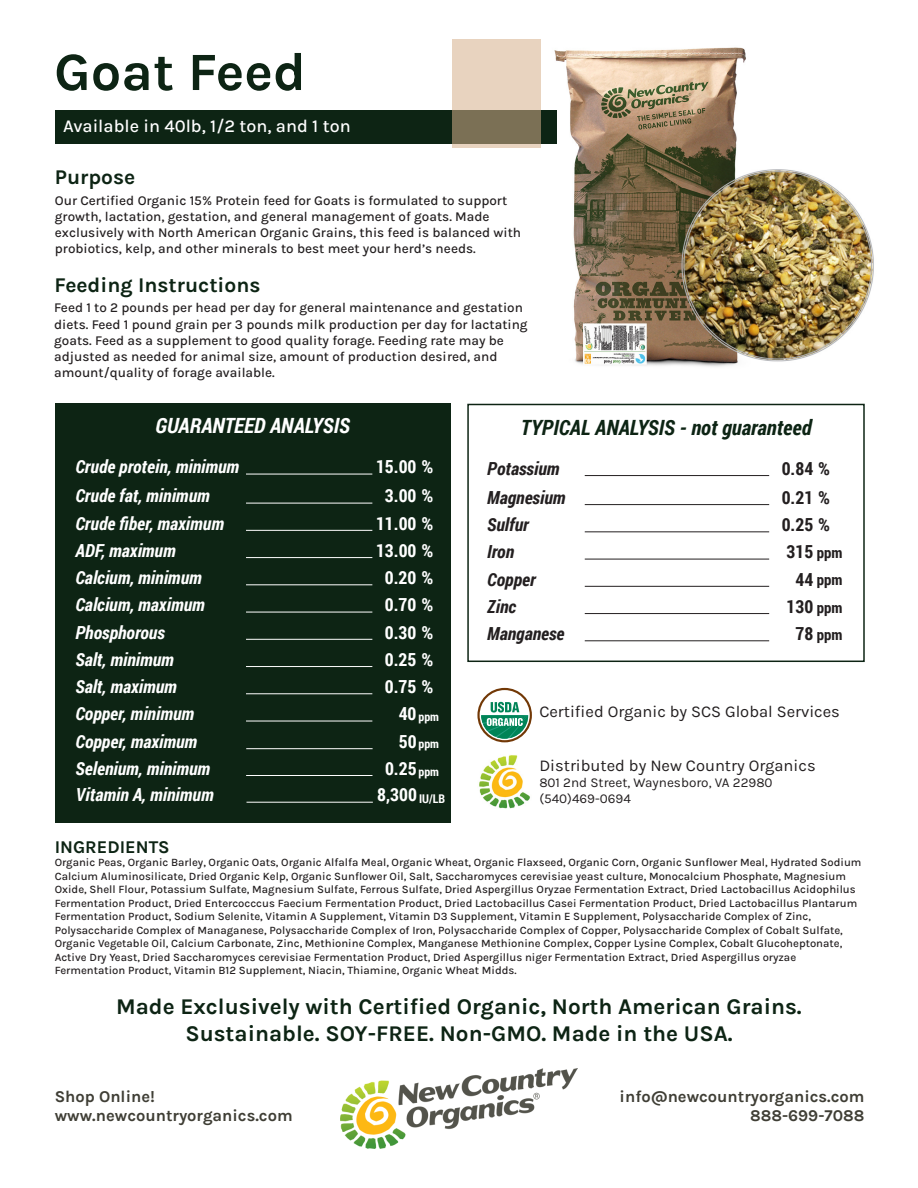
<style>
.page{position:relative;width:918px;height:1188px;background:#fff}
.page>*{position:absolute;margin:0;border:0;box-sizing:border-box;transform-origin:0 0}
.t1{font:700 54px "Karla";color:#0d2414}
.t2{font:700 22.5px/27px "Karla";color:#0d2414;text-align:center}
.t3{font:italic 700 21px "Roboto Condensed";color:#0d2414}
.t4{font:700 21px "Karla";color:#0d2414}
.t5{font:italic 700 21px "Roboto Condensed";color:#fff}
.t6{font:italic 700 18px "Roboto Condensed";color:#fff}
.t7{font:700 18px "Roboto Condensed";color:#fff}
.t8{font:italic 700 18px "Roboto Condensed";color:#231f20}
.t9{font:500 18px "Karla";color:#fff}
.t10{font:700 18px "Roboto Condensed";color:#231f20}
.t11{font:700 18px "Karla";color:#0d2414}
.t12{font:700 16.5px "Karla";color:#3f3e35}
.t13{font:16.5px "Karla";color:#231f20}
.t14{font:700 15px "Roboto Condensed";color:#231f20}
.t15{font:500 13.5px/16.2px "Karla";color:#231f20}
.t16{font:13.5px "Karla";color:#231f20}
.t17{font:700 12px "Roboto Condensed";color:#fff}
.t18{font:500 11.25px/13.5px "Karla";color:#231f20}
</style>
<div class="page">
<img style="left:550px;top:47px;width:324px;height:320px">
<div style="left:55px;top:111px;width:502px;height:33px;background:#0d2414"></div>
<div style="left:55px;top:403px;width:396px;height:420px;background:#0d2414"></div>
<div style="left:467px;top:404px;width:398px;height:258px;background:#fff;border:2px solid #0d2414"></div>
<div style="left:477px;top:688px;width:55px;height:54px;border:2px solid #723806;border-radius:50%"></div>
<svg style="left:481px;top:702px;width:47px;height:37px"></svg>
<img style="left:341px;top:1068px;width:236px;height:81px">
<hr style="left:246px;top:474px;width:126px;height:1px;background:#fff">
<hr style="left:246px;top:503px;width:126px;height:1px;background:#fff">
<hr style="left:246px;top:530px;width:126px;height:1px;background:#fff">
<hr style="left:246px;top:557px;width:126px;height:1px;background:#fff">
<hr style="left:246px;top:584px;width:126px;height:1px;background:#fff">
<hr style="left:246px;top:612px;width:126px;height:1px;background:#fff">
<hr style="left:246px;top:639px;width:126px;height:1px;background:#fff">
<hr style="left:246px;top:666px;width:126px;height:1px;background:#fff">
<hr style="left:246px;top:693px;width:126px;height:1px;background:#fff">
<hr style="left:246px;top:721px;width:126px;height:1px;background:#fff">
<hr style="left:585px;top:475px;width:184px;height:1px;background:#231f20">
<hr style="left:585px;top:504px;width:184px;height:1px;background:#231f20">
<hr style="left:585px;top:531px;width:184px;height:1px;background:#231f20">
<hr style="left:585px;top:559px;width:184px;height:1px;background:#231f20">
<hr style="left:585px;top:586px;width:184px;height:1px;background:#231f20">
<hr style="left:585px;top:613px;width:184px;height:1px;background:#231f20">
<hr style="left:585px;top:640px;width:184px;height:1px;background:#231f20">
<svg style="left:452px;top:40px;width:89px;height:108px;background:#c5b39d"></svg>
<img style="left:479px;top:755px;width:51px;height:54px">
<hr style="left:246px;top:748px;width:127px;height:1px;background:#fff">
<hr style="left:246px;top:775px;width:126px;height:1px;background:#fff">
<hr style="left:247px;top:802px;width:126px;height:1px;background:#fff">
<p class="t1" style="left:54px;top:37px;width:253px">Goat Feed</p>
<p class="t9" style="left:63px;top:114px;width:289px">Available in 40lb, 1/2 ton, and 1 ton</p>
<p class="t4" style="left:55px;top:164px;width:82px">Purpose</p>
<p class="t15" style="left:55px;top:192px;width:468px">Our Certified Organic 15% Protein feed for Goats is formulated to support growth, lactation, gestation, and general management of goats. Made exclusively with North American Organic Grains, this feed is balanced with probiotics, kelp, and other minerals to best meet your herd’s needs.</p>
<p class="t4" style="left:55px;top:271px;width:207px">Feeding Instructions</p>
<p class="t15" style="left:54px;top:299px;width:475px">Feed 1 to 2 pounds per head per day for general maintenance and gestation diets. Feed 1 pound grain per 3 pounds milk production per day for lactating goats. Feed as a supplement to good quality forage. Feeding rate may be adjusted as needed for animal size, amount of production desired, and amount/quality of forage available.</p>
<p class="t5" style="left:156px;top:411px;width:196px">GUARANTEED ANALYSIS</p>
<p class="t3" style="left:521px;top:413px;width:292px">TYPICAL ANALYSIS - not guaranteed</p>
<p class="t6" style="left:75px;top:454px;width:165px">Crude protein, minimum</p>
<p class="t7" style="left:376px;top:454px;width:59px">15.00 %</p>
<p class="t6" style="left:75px;top:483px;width:136px">Crude fat, minimum</p>
<p class="t7" style="left:385px;top:483px;width:50px">3.00 %</p>
<p class="t6" style="left:75px;top:511px;width:150px">Crude fiber, maximum</p>
<p class="t7" style="left:376px;top:511px;width:59px">11.00 %</p>
<p class="t6" style="left:75px;top:538px;width:102px">ADF, maximum</p>
<p class="t7" style="left:376px;top:538px;width:59px">13.00 %</p>
<p class="t6" style="left:75px;top:565px;width:128px">Calcium, minimum</p>
<p class="t7" style="left:385px;top:565px;width:50px">0.20 %</p>
<p class="t6" style="left:75px;top:592px;width:131px">Calcium, maximum</p>
<p class="t7" style="left:385px;top:592px;width:50px">0.70 %</p>
<p class="t6" style="left:75px;top:620px;width:91px">Phosphorous</p>
<p class="t7" style="left:385px;top:619px;width:50px">0.30 %</p>
<p class="t6" style="left:75px;top:647px;width:100px">Salt, minimum</p>
<p class="t7" style="left:385px;top:647px;width:50px">0.25 %</p>
<p class="t6" style="left:75px;top:674px;width:103px">Salt, maximum</p>
<p class="t7" style="left:385px;top:674px;width:50px">0.75 %</p>
<p class="t6" style="left:75px;top:701px;width:120px">Copper, minimum</p>
<p class="t7" style="left:399px;top:701px;width:19px">40</p>
<p class="t17" style="left:419px;top:709px;width:22px">ppm</p>
<p class="t6" style="left:76px;top:729px;width:123px">Copper, maximum</p>
<p class="t7" style="left:399px;top:729px;width:19px">50</p>
<p class="t17" style="left:419px;top:735px;width:22px">ppm</p>
<p class="t6" style="left:76px;top:756px;width:136px">Selenium, minimum</p>
<p class="t7" style="left:385px;top:756px;width:33px">0.25</p>
<p class="t17" style="left:419px;top:763px;width:22px">ppm</p>
<p class="t6" style="left:76px;top:783px;width:139px">Vitamin A, minimum</p>
<p class="t7" style="left:377px;top:782px;width:41px">8,300</p>
<p class="t17" style="left:419px;top:790px;width:28px">IU/LB</p>
<p class="t8" style="left:487px;top:456px;width:74px">Potassium</p>
<p class="t10" style="left:782px;top:456px;width:50px">0.84 %</p>
<p class="t8" style="left:487px;top:485px;width:80px">Magnesium</p>
<p class="t10" style="left:782px;top:485px;width:50px">0.21 %</p>
<p class="t8" style="left:487px;top:512px;width:43px">Sulfur</p>
<p class="t10" style="left:782px;top:512px;width:50px">0.25 %</p>
<p class="t8" style="left:487px;top:539px;width:28px">Iron</p>
<p class="t10" style="left:786px;top:539px;width:28px">315</p>
<p class="t14" style="left:817px;top:542px;width:27px">ppm</p>
<p class="t8" style="left:487px;top:567px;width:50px">Copper</p>
<p class="t10" style="left:795px;top:566px;width:19px">44</p>
<p class="t8" style="left:487px;top:594px;width:30px">Zinc</p>
<p class="t10" style="left:787px;top:594px;width:28px">130</p>
<p class="t8" style="left:487px;top:621px;width:79px">Manganese</p>
<p class="t10" style="left:795px;top:621px;width:19px">78</p>
<p class="t14" style="left:817px;top:570px;width:27px">ppm</p>
<p class="t14" style="left:817px;top:597px;width:27px">ppm</p>
<p class="t14" style="left:817px;top:624px;width:27px">ppm</p>
<p class="t13" style="left:539px;top:701px;width:302px">Certified Organic by SCS Global Services</p>
<p class="t13" style="left:539px;top:755px;width:278px">Distributed by New Country Organics</p>
<p class="t16" style="left:539px;top:774px;width:235px">801 2nd Street, Waynesboro, VA 22980</p>
<p class="t16" style="left:539px;top:790px;width:93px">(540)469-0694</p>
<p class="t11" style="left:55px;top:835px;width:116px">INGREDIENTS</p>
<p class="t18" style="left:55px;top:855px;width:808px">Organic Peas, Organic Barley, Organic Oats, Organic Alfalfa Meal, Organic Wheat, Organic Flaxseed, Organic Corn, Organic Sunflower Meal, Hydrated Sodium Calcium Aluminosilicate, Dried Organic Kelp, Organic Sunflower Oil, Salt, Saccharomyces cerevisiae yeast culture, Monocalcium Phosphate, Magnesium Oxide, Shell Flour, Potassium Sulfate, Magnesium Sulfate, Ferrous Sulfate, Dried Aspergillus Oryzae Fermentation Extract, Dried Lactobacillus Acidophilus Fermentation Product, Dried Entercocccus Faecium Fermentation Product, Dried Lactobacillus Casei Fermentation Product, Dried Lactobacillus Plantarum Fermentation Product, Sodium Selenite, Vitamin A Supplement, Vitamin D3 Supplement, Vitamin E Supplement, Polysaccharide Complex of Zinc, Polysaccharide Complex of Managanese, Polysaccharide Complex of Iron, Polysaccharide Complex of Copper, Polysaccharide Complex of Cobalt Sulfate, Organic Vegetable Oil, Calcium Carbonate, Zinc, Methionine Complex, Manganese Methionine Complex, Copper Lysine Complex, Cobalt Glucoheptonate, Active Dry Yeast, Dried Saccharomyces cerevisiae Fermentation Product, Dried Aspergillus niger Fermentation Extract, Dried Aspergillus oryzae Fermentation Product, Vitamin B12 Supplement, Niacin, Thiamine, Organic Wheat Midds.</p>
<p class="t2" style="left:116px;top:993px;width:687px">Made Exclusively with Certified Organic, North American Grains.<br>Sustainable. SOY-FREE. Non-GMO. Made in the USA.</p>
<p class="t12" style="left:55px;top:1086px;width:102px">Shop Online!</p>
<p class="t12" style="left:55px;top:1105px;width:239px">www.newcountryorganics.com</p>
<p class="t12" style="left:620px;top:1086px;width:246px">info@newcountryorganics.com</p>
<p class="t12" style="left:750px;top:1105px;width:116px">888-699-7088</p>
</div>
